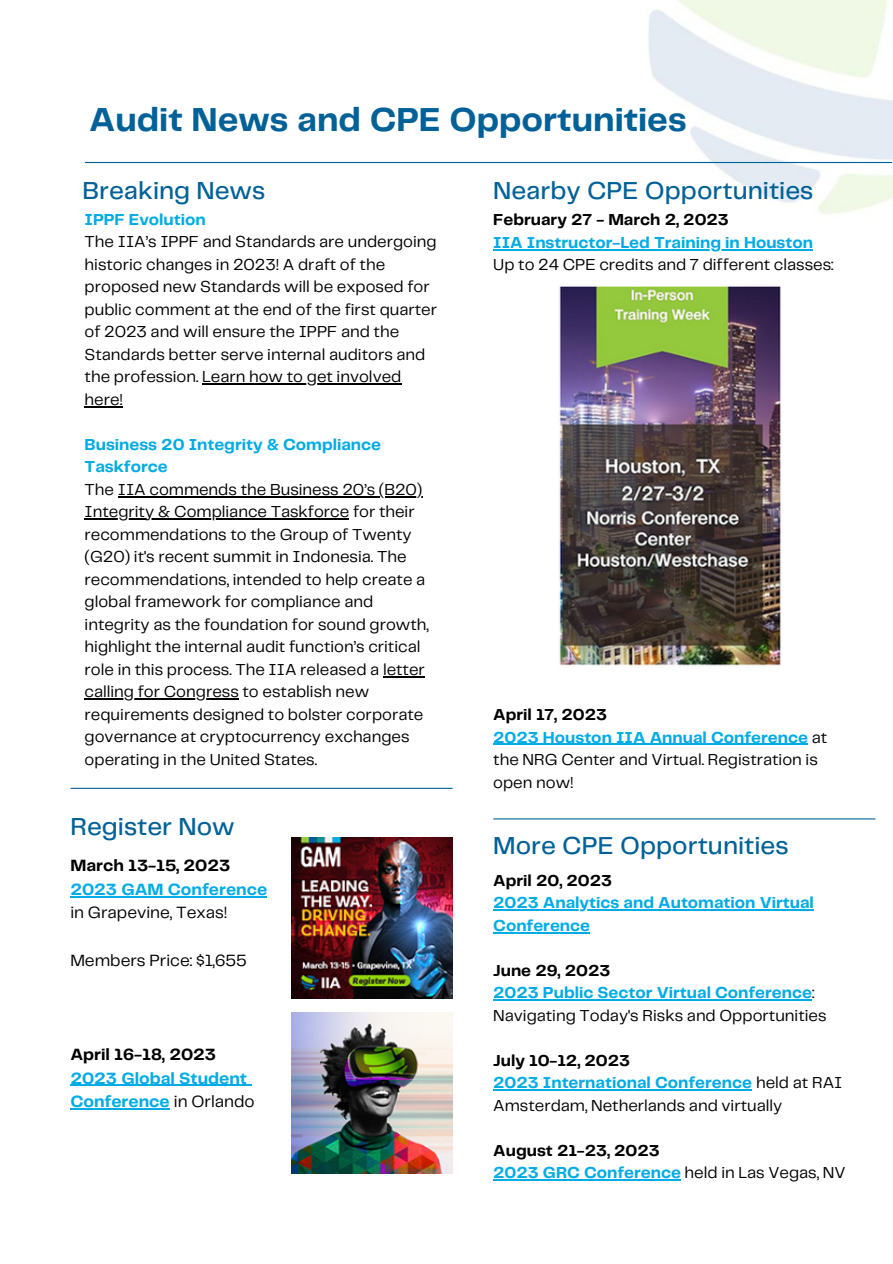
<style>
.page{position:relative;width:893px;height:1264px;background:#fff}
.page>*{position:absolute;margin:0;border:0;box-sizing:border-box;transform-origin:0 0}
.t1{font:700 34.5px "Telegraf";color:#006198}
.t2{font:500 25.5px "Telegraf";color:#006198}
.t3{font:700 16.95px/23.5px "Telegraf";color:#00abe6}
.t4{font:16.95px "Telegraf";color:#000}
.t5{font:700 16.95px "Telegraf";color:#000}
.t6{font:16.5px/22.5px "Telegraf";color:#000}
.t7{font:700 16.5px/22.5px "Telegraf";color:#00abe6}
.t8{font:700 16.5px "Telegraf";color:#000}
.s1{font-weight:400;color:#000}
.s2{font-weight:700}
.s3{font-weight:700;color:#00abe6}
.s4{color:#000}
</style>
<div class="page">
<img style="left:632px;top:0;width:260px;height:214px">
<hr style="left:85px;top:162px;width:806px;height:1px;background:#006198">
<hr style="left:71px;top:787px;width:381px;height:2px;background:#006198">
<hr style="left:493px;top:249px;width:320px;height:1px;background:#00abe6">
<hr style="left:493px;top:743px;width:314px;height:2px;background:#00abe6">
<img style="left:559px;top:286px;width:222px;height:380px">
<hr style="left:494px;top:818px;width:381px;height:1px;background:#006198">
<img style="left:292px;top:837px;width:160px;height:161px">
<img style="left:292px;top:1012px;width:160px;height:161px">
<hr style="left:202px;top:383px;width:199px;height:1px;background:#000">
<hr style="left:85px;top:406px;width:38px;height:1px;background:#000">
<hr style="left:118px;top:496px;width:304px;height:1px;background:#000">
<hr style="left:85px;top:518px;width:264px;height:1px;background:#000">
<hr style="left:383px;top:676px;width:42px;height:1px;background:#000">
<hr style="left:85px;top:698px;width:154px;height:1px;background:#000">
<hr style="left:70px;top:896px;width:197px;height:1px;background:#00abe6">
<hr style="left:70px;top:1084px;width:177px;height:1px;background:#00abe6">
<hr style="left:70px;top:1108px;width:100px;height:1px;background:#00abe6">
<hr style="left:493px;top:909px;width:320px;height:1px;background:#00abe6">
<hr style="left:493px;top:932px;width:97px;height:1px;background:#00abe6">
<hr style="left:493px;top:999px;width:319px;height:1px;background:#00abe6">
<hr style="left:493px;top:1089px;width:258px;height:1px;background:#00abe6">
<hr style="left:493px;top:1179px;width:188px;height:1px;background:#00abe6">
<h1 class="t1" style="left:89px;top:105px;width:598px">Audit News and CPE Opportunities</h1>
<h2 class="t2" style="left:82px;top:179px;width:184px">Breaking News</h2>
<h2 class="t2" style="left:493px;top:179px;width:321px">Nearby CPE Opportunities</h2>
<p class="t7" style="left:85px;top:209px;width:123px">IPPF Evolution</p>
<p class="t6" style="left:85px;top:231px;width:354px">The IIA’s IPPF and Standards are undergoing historic changes in 2023! A draft of the proposed new Standards will be exposed for public comment at the end of the first quarter of 2023 and will ensure the IPPF and the Standards better serve internal auditors and the profession. Learn how to get involved here!</p>
<p class="t7" style="left:85px;top:434px;width:298px">Business 20 Integrity &amp; Compliance<br>Taskforce</p>
<p class="t6" style="left:85px;top:479px;width:346px">The IIA commends the Business 20’s (B20)<br>Integrity &amp; Compliance Taskforce for their recommendations to the Group of Twenty (G20) it's recent summit in Indonesia. The recommendations, intended to help create a global framework for compliance and integrity as the foundation for sound growth, highlight the internal audit function’s critical role in this process. The IIA released a letter calling for Congress to establish new requirements designed to bolster corporate governance at cryptocurrency exchanges operating in the United States.</p>
<h2 class="t2" style="left:70px;top:815px;width:166px">Register Now</h2>
<p class="t5" style="left:70px;top:858px;width:161px">March 13-15, 2023</p>
<p class="t3" style="left:70px;top:878px;width:198px">2023 GAM Conference</p>
<p class="t4" style="left:70px;top:905px;width:158px">in Grapevine, Texas!</p>
<p class="t4" style="left:70px;top:952px;width:178px">Members Price: $1,655</p>
<p class="t5" style="left:70px;top:1047px;width:147px">April 16-18, 2023</p>
<p class="t3" style="left:70px;top:1067px;width:186px">2023 Global Student<br>Conference <span class="s1">in Orlando</span></p>
<p class="t8" style="left:493px;top:213px;width:237px">February 27 - March 2, 2023</p>
<p class="t7" style="left:493px;top:232px;width:321px">IIA Instructor-Led Training in Houston</p>
<p class="t6" style="left:493px;top:254px;width:342px">Up to 24 CPE credits and 7 different classes:</p>
<p class="t6" style="left:493px;top:704px;width:335px"><span class="s2">April 17, 2023<br></span><span class="s3">2023 Houston IIA Annual Conference</span> at the NRG Center and Virtual. Registration is open now!</p>
<h2 class="t2" style="left:493px;top:834px;width:297px">More CPE Opportunities</h2>
<p class="t8" style="left:493px;top:873px;width:120px">April 20, 2023</p>
<p class="t7" style="left:493px;top:892px;width:322px">2023 Analytics and Automation Virtual<br>Conference</p>
<p class="t6" style="left:493px;top:960px;width:335px"><span class="s2">June 29, 2023<br></span><span class="s3">2023 Public Sector Virtual Conference</span>:<br>Navigating Today's Risks and Opportunities</p>
<p class="t6" style="left:493px;top:1049px;width:350px"><span class="s2">July 10-12, 2023<br></span><span class="s3">2023 International Conference</span> held at RAI<br>Amsterdam, Netherlands and virtually</p>
<p class="t7" style="left:493px;top:1139px;width:354px"><span class="s4">August 21-23, 2023<br></span>2023 GRC Conference <span class="s1">held in Las Vegas, NV</span></p>
</div>
